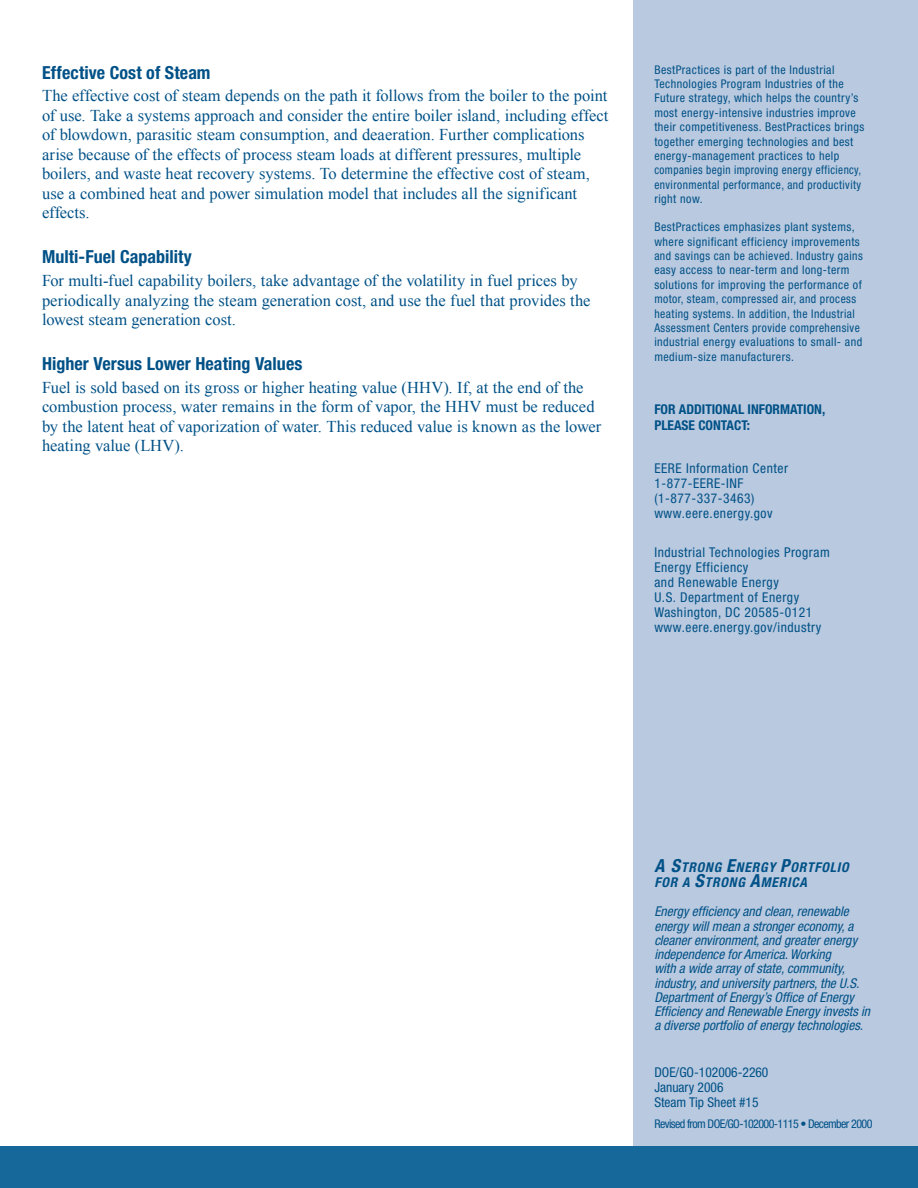
<style>
.page{position:relative;width:918px;height:1188px;background:#fff}
.page>*{position:absolute;margin:0;border:0;box-sizing:border-box;transform-origin:0 0}
.Header__E{font:700 condensed 18px "Helvetica Neue LT Std";letter-spacing:.005em;color:#005187}
.body_text{font:16.5px/19.5px "Times New Roman";color:#005187}
.t1{font:italic condensed 13.5px/14.2px "Helvetica Neue LT Std";color:#005187}
.t2{font:condensed 13.5px/15px "Helvetica Neue LT Std";letter-spacing:.04em;color:#005187}
.t3{font:condensed 13.5px "Helvetica Neue LT Std";color:#005187}
.t4{font:700 condensed 13.5px/16.2px "Helvetica Neue LT Std";color:#005187}
.t5{font:italic 700 condensed 13.5px/15px "Helvetica Neue LT Std";letter-spacing:.06em;color:#005187}
.t6{font:condensed 12px/14.4px "Helvetica Neue LT Std";letter-spacing:.04em;color:#005187}
.t7{font:condensed 12px "Helvetica Neue LT Std";letter-spacing:-.05em;color:#005187}
.s1{font-size:18px}
</style>
<div class="page">
<div style="left:633px;top:0;width:285px;height:1188px;background:#b9c9df"></div>
<div style="left:0;top:1146px;width:918px;height:42px;background:#16689b"></div>
<p class="Header__E" style="left:42px;top:61px;width:170px">Effective Cost of Steam</p>
<p class="body_text" style="left:42px;top:86px;width:568px">The effective cost of steam depends on the path it follows from the boiler to the point of use. Take a systems approach and consider the entire boiler island, including effect of blowdown, parasitic steam consumption, and deaeration. Further complications arise because of the effects of process steam loads at different pressures, multiple boilers, and waste heat recovery systems. To determine the effective cost of steam, use a combined heat and power simulation model that includes all the significant effects.</p>
<p class="Header__E" style="left:42px;top:246px;width:151px">Multi-Fuel Capability</p>
<p class="body_text" style="left:42px;top:271px;width:550px">For multi-fuel capability boilers, take advantage of the volatility in fuel prices by periodically analyzing the steam generation cost, and use the fuel that provides the lowest steam generation cost.</p>
<p class="Header__E" style="left:42px;top:353px;width:262px">Higher Versus Lower Heating Values</p>
<p class="body_text" style="left:42px;top:377px;width:561px">Fuel is sold based on its gross or higher heating value (HHV). If, at the end of the combustion process, water remains in the form of vapor, the HHV must be reduced by the latent heat of vaporization of water. This reduced value is known as the lower heating value (LHV).</p>
<p class="t6" style="left:654px;top:62px;width:211px">BestPractices is part of the Industrial Technologies Program Industries of the Future strategy, which helps the country’s most energy-intensive industries improve their competitiveness. BestPractices brings together emerging technologies and best energy-management practices to help companies begin improving energy efficiency, environmental performance, and productivity right now.</p>
<p class="t6" style="left:654px;top:220px;width:210px">BestPractices emphasizes plant systems, where significant efficiency improvements and savings can be achieved. Industry gains easy access to near-term and long-term solutions for improving the performance of motor, steam, compressed air, and process heating systems. In addition, the Industrial Assessment Centers provide comprehensive industrial energy evaluations to small- and medium-size manufacturers.</p>
<p class="t4" style="left:654px;top:401px;width:172px">FOR ADDITIONAL INFORMATION,<br>PLEASE CONTACT:</p>
<p class="t2" style="left:654px;top:461px;width:135px">EERE Information Center<br>1-877-EERE-INF (1-877-337-3463) www.eere.energy.gov</p>
<p class="t2" style="left:654px;top:545px;width:177px">Industrial Technologies Program<br>Energy Efficiency<br>and Renewable Energy<br>U.S. Department of Energy<br>Washington, DC 20585-0121 www.eere.energy.gov/industry</p>
<p class="t5" style="left:654px;top:860px;width:196px"><span class="s1">A S</span>TRONG <span class="s1">E</span>NERGY <span class="s1">P</span>ORTFOLIO<br>FOR A <span class="s1">S</span>TRONG <span class="s1">A</span>MERICA</p>
<p class="t1" style="left:654px;top:905px;width:217px">Energy efficiency and clean, renewable energy will mean a stronger economy, a cleaner environment, and greater energy independence for America. Working<br>with a wide array of state, community, industry, and university partners, the U.S.<br>Department of Energy’s Office of Energy Efficiency and Renewable Energy invests in a diverse portfolio of energy technologies.</p>
<p class="t3" style="left:654px;top:1064px;width:116px">DOE/GO-102006-2260</p>
<p class="t3" style="left:654px;top:1079px;width:71px">January 2006</p>
<p class="t3" style="left:654px;top:1094px;width:106px">Steam Tip Sheet #15</p>
<p class="t7" style="left:654px;top:1117px;width:220px">Revised from DOE/GO-102000-1115 • December 2000</p>
</div>
